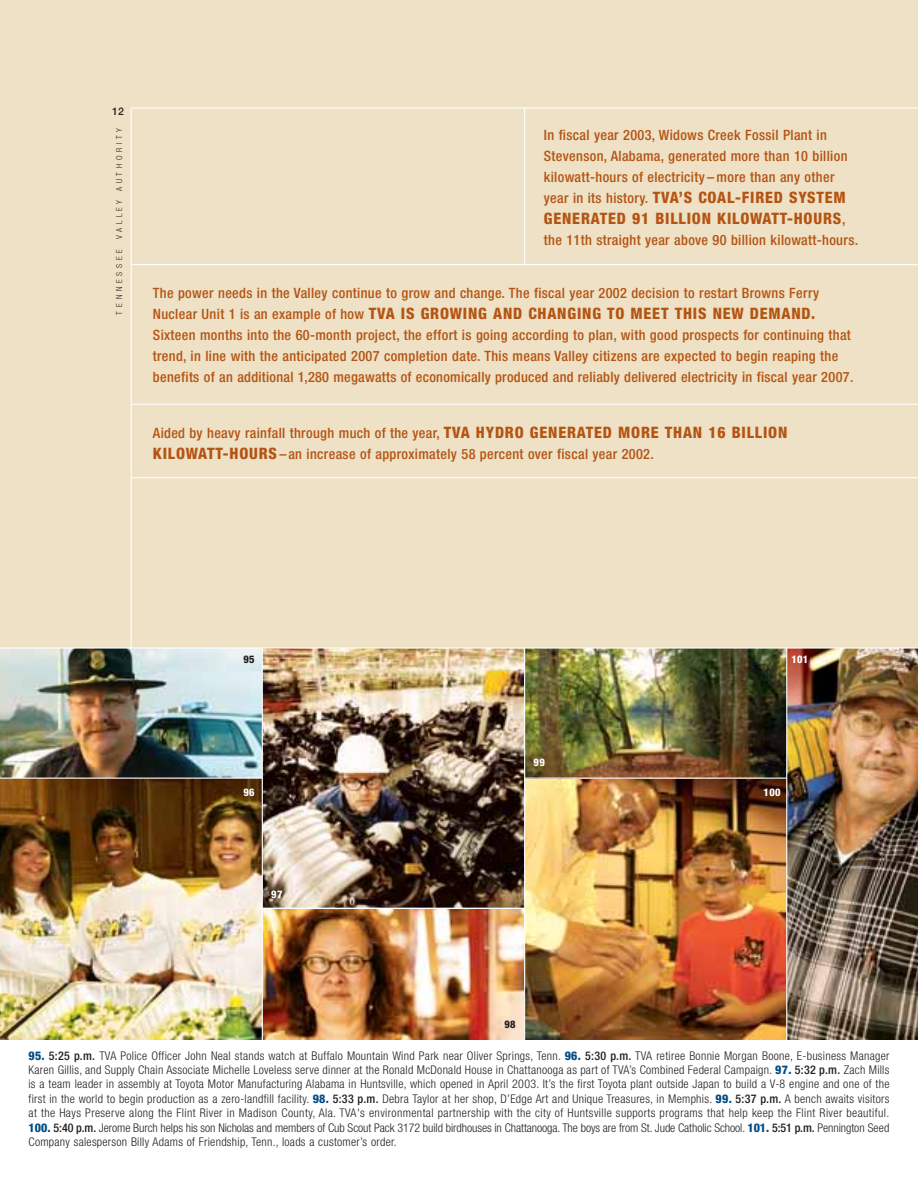
<style>
.page{position:relative;width:918px;height:1188px;background:#fff}
.page>*{position:absolute;margin:0;border:0;box-sizing:border-box;transform-origin:0 0}
.t1{font:800 condensed 15.75px/21px "Helvetica Neue";letter-spacing:.05em;color:#b45413}
.t2{font:500 condensed 14.25px/21px "Helvetica Neue";letter-spacing:.025em;color:#b45413}
.t3{font:300 condensed 12px/14.4px "Helvetica Neue";letter-spacing:.025em;color:#231f20;text-align:justify}
.t4{font:800 condensed 10.5px "Helvetica Neue";letter-spacing:.03em;color:#fff}
.t5{font:800 condensed 10.5px "Helvetica Neue";color:#231f20}
.t6{font:500 10.5px "Helvetica Neue";color:#231f20}
.t7{font:300 condensed 8.25px "Helvetica Neue";letter-spacing:.43em;color:#231f20}
.s1{font-weight:500;font-size:14.25px}
.s2{font-weight:800;font-size:15.75px}
.s3{font-weight:800;color:#004b85}
.s4{font-weight:500}
</style>
<div class="page">
<img style="left:0;top:649px;width:262px;height:129px">
<img style="left:787px;top:649px;width:131px;height:390px">
<img style="left:0;top:779px;width:262px;height:260px">
<img style="left:263px;top:909px;width:261px;height:130px">
<img style="left:525px;top:779px;width:261px;height:260px">
<img style="left:525px;top:649px;width:261px;height:129px">
<img style="left:263px;top:649px;width:261px;height:259px">
<div style="left:0;top:0;width:918px;height:648px;background:#eee1c5"></div>
<svg style="left:130px;top:107px;width:788px;height:540px"></svg>
<hr style="left:524px;top:108px;width:1px;height:157px;background:#fff">
<hr style="left:131px;top:264px;width:787px;height:1px;background:#fff">
<hr style="left:131px;top:404px;width:787px;height:1px;background:#fff">
<hr style="left:0;top:647px;width:918px;height:2px;background:#fff">
<hr style="left:131px;top:477px;width:787px;height:1px;background:#fff">
<p class="t6" style="left:112px;top:108px;width:14px">12</p>
<p class="t7" style="left:116px;top:315px;width:188px;rotate:-90deg">TENNESSEE VALLEY AUTHORITY</p>
<p class="t2" style="left:544px;top:126px;width:305px">In fiscal year 2003, Widows Creek Fossil Plant in<br>Stevenson, Alabama, generated more than 10 billion kilowatt-hours of electricity – more than any other</p>
<h1 class="t1" style="left:544px;top:188px;width:304px"><span class="s1">year in its history.</span> TVA’S COAL-FIRED SYSTEM<br>GENERATED 91 BILLION KILOWATT-HOURS<span class="s1">,</span></h1>
<p class="t2" style="left:544px;top:231px;width:316px">the 11th straight year above 90 billion kilowatt-hours.</p>
<p class="t2" style="left:153px;top:283px;width:668px">The power needs in the Valley continue to grow and change. The fiscal year 2002 decision to restart Browns Ferry</p>
<h1 class="t1" style="left:153px;top:304px;width:664px"><span class="s1">Nuclear Unit 1 is an example of how</span> TVA IS GROWING AND CHANGING TO MEET THIS NEW DEMAND.</h1>
<p class="t2" style="left:153px;top:325px;width:702px">Sixteen months into the 60-month project, the effort is going according to plan, with good prospects for continuing that trend, in line with the anticipated 2007 completion date. This means Valley citizens are expected to begin reaping the benefits of an additional 1,280 megawatts of economically produced and reliably delivered electricity in fiscal year 2007.</p>
<p class="t2" style="left:153px;top:423px;width:636px">Aided by heavy rainfall through much of the year, <span class="s2">TVA HYDRO GENERATED MORE THAN 16 BILLION<br>KILOWATT-HOURS</span> –an increase of approximately 58 percent over fiscal year 2002.</p>
<p class="t5" style="left:243px;top:656px;width:13px">95</p>
<p class="t4" style="left:243px;top:789px;width:13px">96</p>
<p class="t4" style="left:271px;top:890px;width:13px">97</p>
<p class="t4" style="left:534px;top:759px;width:13px">99</p>
<p class="t5" style="left:504px;top:1021px;width:13px">98</p>
<p class="t4" style="left:791px;top:656px;width:19px">101</p>
<p class="t4" style="left:764px;top:789px;width:19px">100</p>
<p class="t3" style="left:28px;top:1049px;width:863px"><span class="s3">95.</span> <span class="s4">5:25 p.m.</span> TVA Police Officer John Neal stands watch at Buffalo Mountain Wind Park near Oliver Springs, Tenn. <span class="s3">96.</span> <span class="s4">5:30 p.m.</span> TVA retiree Bonnie Morgan Boone, E-business Manager Karen Gillis, and Supply Chain Associate Michelle Loveless serve dinner at the Ronald McDonald House in Chattanooga as part of TVA’s Combined Federal Campaign. <span class="s3">97.</span> <span class="s4">5:32 p.m.</span> Zach Mills is a team leader in assembly at Toyota Motor Manufacturing Alabama in Huntsville, which opened in April 2003. It’s the first Toyota plant outside Japan to build a V-8 engine and one of the first in the world to begin production as a zero-landfill facility. <span class="s3">98.</span> <span class="s4">5:33 p.m.</span> Debra Taylor at her shop, D’Edge Art and Unique Treasures, in Memphis. <span class="s3">99.</span> <span class="s4">5:37 p.m.</span> A bench awaits visitors at the Hays Preserve along the Flint River in Madison County, Ala. TVA's environmental partnership with the city of Huntsville supports programs that help keep the Flint River beautiful.<br><span class="s3">100.</span> <span class="s4">5:40 p.m.</span> Jerome Burch helps his son Nicholas and members of Cub Scout Pack 3172 build birdhouses in Chattanooga. The boys are from St. Jude Catholic School. <span class="s3">101.</span> <span class="s4">5:51 p.m.</span> Pennington Seed Company salesperson Billy Adams of Friendship, Tenn., loads a customer’s order.</p>
</div>
